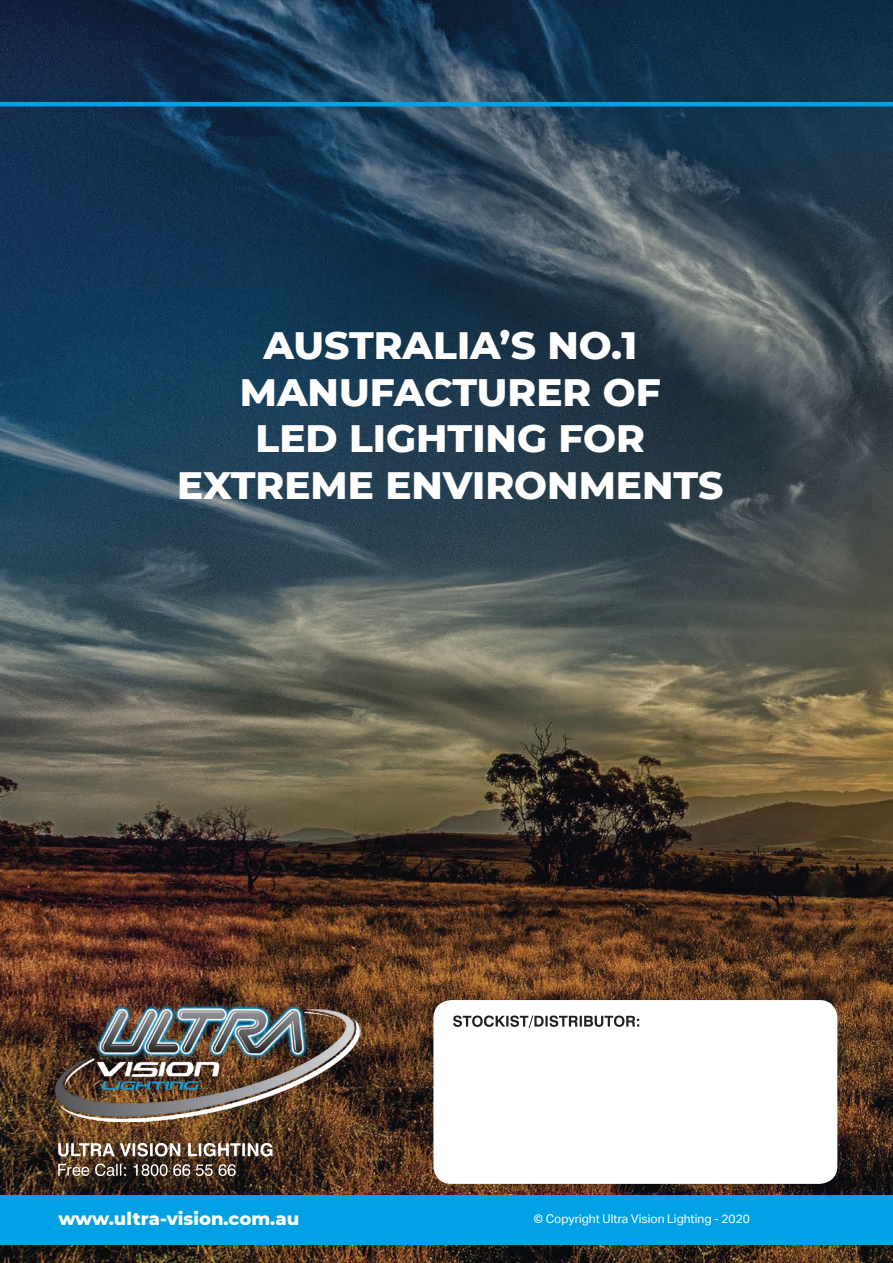
<style>
.page{position:relative;width:893px;height:1263px;background:#fff}
.page>*{position:absolute;margin:0;border:0;box-sizing:border-box;transform-origin:0 0}
.t1{font:800 39px/46.8px "Montserrat";color:#fff;text-align:center}
.t2{font:800 18px "Montserrat";color:#fff}
.t3{font:12px "Aktiv Grotesk";color:#fff}
</style>
<div class="page">
<img style="left:0;top:0;width:893px;height:1263px">
<div style="left:0;top:1195px;width:893px;height:49px;background:#00a2e5"></div>
<img style="left:54px;top:1004px;width:307px;height:118px">
<div style="left:433px;top:1000px;width:404px;height:184px;background:#fff;border-radius:18px"></div>
<svg style="left:453px;top:1015px;width:186px;height:13px"></svg>
<svg style="left:58px;top:1163px;width:178px;height:13px;background:#72655b"></svg>
<svg style="left:58px;top:1143px;width:214px;height:13px"></svg>
<hr style="left:0;top:102px;width:893px;height:4px;background:#00a2e5">
<p class="t1" style="left:177px;top:319px;width:548px">AUSTRALIA’S NO.1<br>MANUFACTURER OF<br>LED LIGHTING FOR<br>EXTREME ENVIRONMENTS</p>
<p class="t2" style="left:58px;top:1205px;width:242px">www.ultra-vision.com.au</p>
<p class="t3" style="left:534px;top:1212px;width:218px">© Copyright Ultra Vision Lighting - 2020</p>
</div>
